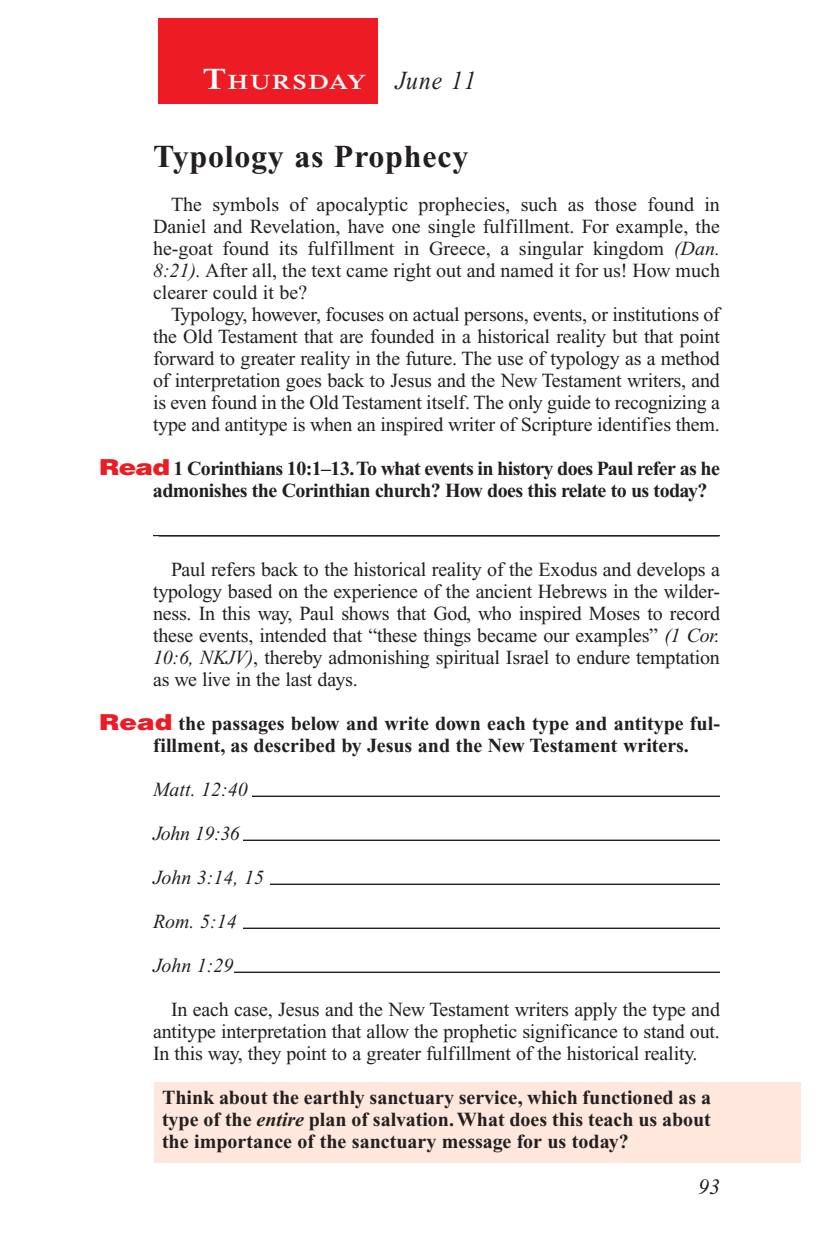
<style>
.page{position:relative;width:819px;height:1260px;background:#fff}
.page>*{position:absolute;margin:0;border:0;box-sizing:border-box;transform-origin:0 0}
.Head{font:700 32px "Times New Roman PS Std";letter-spacing:.025em;color:#231f20}
.Lesson_Dates{font:italic 26px "Times New Roman PS Std";letter-spacing:.05em;color:#231f20;scale:.9 1}
.t1{font:italic 22px "Times New Roman PS Std";color:#231f20}
.Daily_Header{font:600 21px "Times NRMT Std";letter-spacing:.07em;color:#fff;scale:1.1 1}
.Body{font:20px/22px "Times New Roman PS Std";letter-spacing:-.01em;color:#231f20;text-align:justify}
.Body_SB{font:20px/22px "Times New Roman PS Std";letter-spacing:-.01em;color:#231f20;text-align:justify}
.x-screened_box-text{font:700 20px/22px "Times New Roman PS Std";color:#231f20;text-align:justify}
.Question{font:700 20px/22px "Times New Roman PS Std";letter-spacing:-.03em;color:#231f20}
.Question-2{font:700 20px/22px "Times New Roman PS Std";color:#231f20}
.Blank_Lines{font:20px "Times New Roman PS Std";color:#231f20}
.Body-2{font:italic 20px "Times New Roman PS Std";color:#231f20}
.s1{font-size:30px}
.s2{font-style:italic}
.s3{font-family:"Helvetica LT Std";font-weight:900;font-size:22px;color:#ed1c24}
</style>
<div class="page">
<div style="left:158px;top:18px;width:220px;height:86px;background:#ed1c24"></div>
<div style="left:155px;top:1082px;width:646px;height:81px;background:#fee7dd"></div>
<hr style="left:153px;top:535px;width:567px;height:1px;background:#231f20">
<hr style="left:252px;top:796px;width:468px;height:1px;background:#231f20">
<hr style="left:243px;top:840px;width:477px;height:1px;background:#231f20">
<hr style="left:270px;top:884px;width:450px;height:1px;background:#231f20">
<hr style="left:243px;top:928px;width:477px;height:1px;background:#231f20">
<hr style="left:234px;top:972px;width:486px;height:1px;background:#231f20">
<p class="Daily_Header" style="left:203px;top:70px;width:150px"><span class="s1">T</span>HURSDAY</p>
<p class="Lesson_Dates" style="left:396px;top:66px;width:91px">June 11</p>
<p class="Head" style="left:153px;top:138px;width:317px">Typology as Prophecy</p>
<p class="Body" style="left:153px;top:193px;width:569px;text-indent:18px">The symbols of apocalyptic prophecies, such as those found in Daniel and Revelation, have one single fulfillment. For example, the he-goat found its fulfillment in Greece, a singular kingdom <span class="s2">(Dan.<br>8:21).</span> After all, the text came right out and named it for us! How much clearer could it be?</p>
<p class="Body" style="left:153px;top:303px;width:569px;text-indent:18px">Typology, however, focuses on actual persons, events, or institutions of the Old Testament that are founded in a historical reality but that point forward to greater reality in the future. The use of typology as a method of interpretation goes back to Jesus and the New Testament writers, and is even found in the Old Testament itself. The only guide to recognizing a type and antitype is when an inspired writer of Scripture identifies them.</p>
<p class="Question" style="left:153px;top:457px;width:569px;text-indent:-54px"><span class="s3">Read</span> 1 Corinthians 10:1–13. To what events in history does Paul refer as he admonishes the Corinthian church? How does this relate to us today?</p>
<p class="Blank_Lines" style="left:159px;top:516px;width:561px">________________________________________________________</p>
<p class="Body" style="left:153px;top:558px;width:569px;text-indent:18px">Paul refers back to the historical reality of the Exodus and develops a typology based on the experience of the ancient Hebrews in the wilder&shy;ness. In this way, Paul shows that God, who inspired Moses to record these events, intended that “these things became our examples” <span class="s2">(1 Cor.<br>10:6, NKJV)</span>, thereby admonishing spiritual Israel to endure temptation as we live in the last days.</p>
<p class="Question-2" style="left:153px;top:712px;width:568px;text-indent:-54px"><span class="s3">Read</span> the passages below and write down each type and antitype ful&shy;fillment, as described by Jesus and the New Testament writers.</p>
<p class="Body-2" style="left:153px;top:778px;width:96px">Matt. 12:40</p>
<p class="Body-2" style="left:153px;top:822px;width:88px">John 19:36</p>
<p class="Body-2" style="left:153px;top:866px;width:113px">John 3:14, 15</p>
<p class="Body-2" style="left:153px;top:910px;width:85px">Rom. 5:14</p>
<p class="Body-2" style="left:153px;top:954px;width:82px">John 1:29</p>
<p class="Body_SB" style="left:153px;top:998px;width:569px;text-indent:18px">In each case, Jesus and the New Testament writers apply the type and antitype interpretation that allow the prophetic significance to stand out.<br>In this way, they point to a greater fulfillment of the historical reality.</p>
<p class="x-screened_box-text" style="left:162px;top:1086px;width:551px">Think about the earthly sanctuary service, which functioned as a type of the <span class="s2">entire</span> plan of salvation. What does this teach us about the importance of the sanctuary message for us today?</p>
<p class="t1" style="left:698px;top:1175px;width:23px">93</p>
</div>
